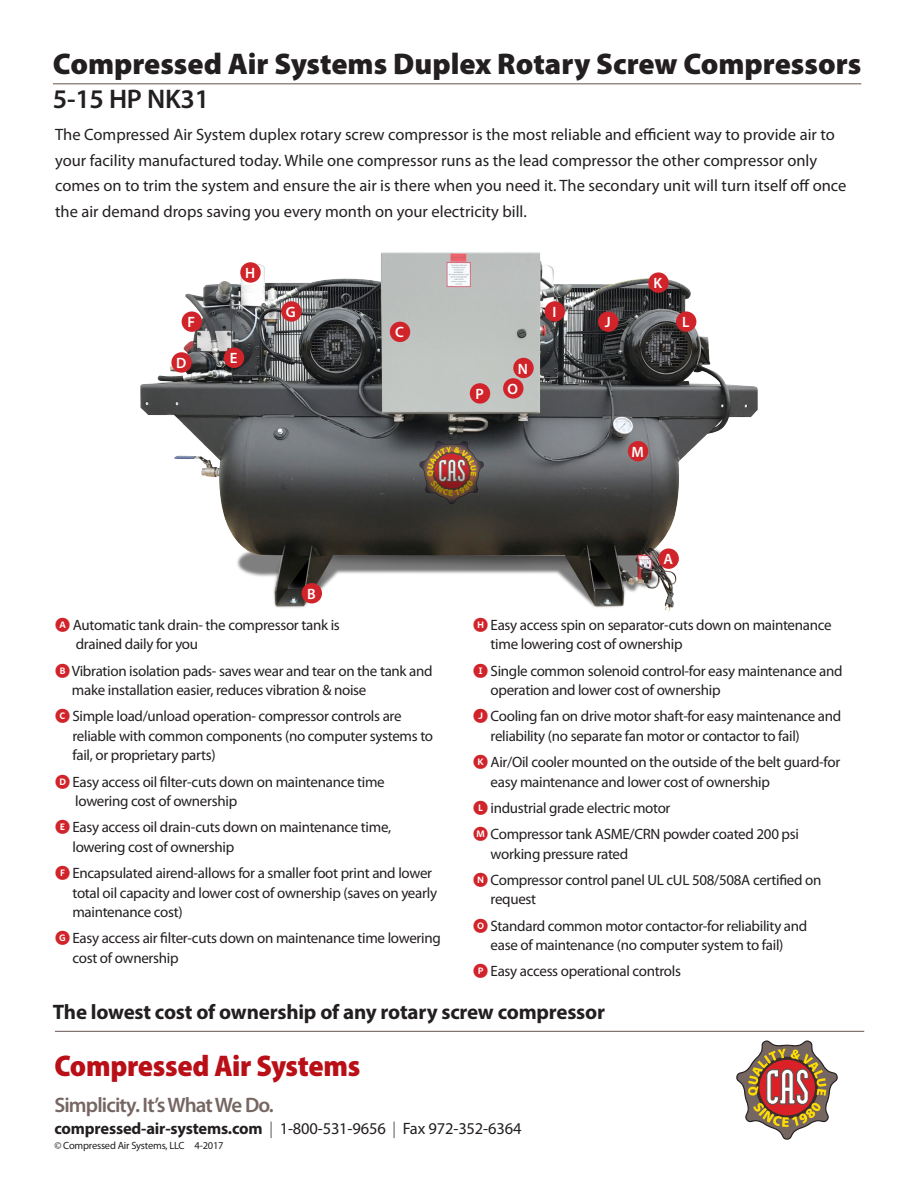
<style>
.page{position:relative;width:918px;height:1188px;background:#fff}
.page>*{position:absolute;margin:0;border:0;box-sizing:border-box;transform-origin:0 0}
.product_name{font:900 30px "Myriad Pro";color:#231f20}
.Table_bold{font:900 semi-condensed 30px "Myriad Pro";letter-spacing:-.01em;color:#b90f17}
.heading{font:600 27px "Myriad Pro";letter-spacing:-.01em;color:#231f20}
.t1{font:700 21px "Myriad Pro";letter-spacing:-.01em;color:#231f20}
.tag_line{font:600 21px "Myriad Pro";letter-spacing:-.04em;color:#766662}
.intro_text{font:16.5px/25.5px "Myriad Pro";color:#231f20}
.Table_bold-2{font:16.5px "Myriad Pro";letter-spacing:-.01em;color:#231f20}
.Bullet_List{font:15px/19.5px "Myriad Pro";letter-spacing:-.02em;color:#231f20}
.t2{font:600 15px "Myriad Pro";color:#fff}
.Table_Text{font:10.5px "Myriad Pro";letter-spacing:-.02em;color:#231f20}
.s1{font-family:"Whitney Index Black Round Bd";color:#d1232a}
.s2{font-weight:700}
.s3{font-weight:300}
</style>
<div class="page">
<hr style="left:55px;top:1031px;width:809px;height:1px;background:#766662">
<svg style="left:736px;top:1040px;width:102px;height:100px"></svg>
<hr style="left:53px;top:83px;width:808px;height:1px;background:#766662">
<img style="left:140px;top:252px;width:618px;height:359px">
<div style="left:658px;top:548px;width:21px;height:21px;background:#d1232a;border-radius:50%"></div>
<div style="left:302px;top:583px;width:20px;height:20px;background:#d1232a;border-radius:50%"></div>
<div style="left:390px;top:322px;width:20px;height:20px;background:#d1232a;border-radius:50%"></div>
<div style="left:171px;top:352px;width:21px;height:21px;background:#d1232a;border-radius:50%"></div>
<div style="left:224px;top:348px;width:20px;height:20px;background:#d1232a;border-radius:50%"></div>
<div style="left:182px;top:311px;width:20px;height:21px;background:#d1232a;border-radius:50%"></div>
<div style="left:281px;top:301px;width:21px;height:21px;background:#d1232a;border-radius:50%"></div>
<div style="left:240px;top:262px;width:21px;height:21px;background:#d1232a;border-radius:50%"></div>
<div style="left:545px;top:301px;width:20px;height:21px;background:#d1232a;border-radius:50%"></div>
<div style="left:598px;top:311px;width:20px;height:21px;background:#d1232a;border-radius:50%"></div>
<div style="left:648px;top:272px;width:21px;height:21px;background:#d1232a;border-radius:50%"></div>
<div style="left:676px;top:311px;width:20px;height:21px;background:#d1232a;border-radius:50%"></div>
<div style="left:628px;top:441px;width:20px;height:20px;background:#d1232a;border-radius:50%"></div>
<div style="left:513px;top:358px;width:21px;height:20px;background:#d1232a;border-radius:50%"></div>
<div style="left:503px;top:378px;width:21px;height:21px;background:#d1232a;border-radius:50%"></div>
<div style="left:470px;top:383px;width:20px;height:21px;background:#d1232a;border-radius:50%"></div>
<p class="product_name" style="left:53px;top:46px;width:810px">Compressed Air Systems Duplex Rotary Screw Compressors</p>
<p class="heading" style="left:53px;top:82px;width:158px">5-15 HP NK31</p>
<p class="intro_text" style="left:55px;top:122px;width:793px">The Compressed Air System duplex rotary screw compressor is the most reliable and efficient way to provide air to your facility manufactured today. While one compressor runs as the lead compressor the other compressor only comes on to trim the system and ensure the air is there when you need it. The secondary unit will turn itself off once the air demand drops saving you every month on your electricity bill.</p>
<p class="t2" style="left:245px;top:264px;width:12px">H</p>
<p class="t2" style="left:188px;top:313px;width:9px">F</p>
<p class="t2" style="left:176px;top:354px;width:12px">D</p>
<p class="t2" style="left:230px;top:349px;width:9px">E</p>
<p class="t2" style="left:286px;top:303px;width:11px">G</p>
<p class="t2" style="left:307px;top:584px;width:10px">B</p>
<p class="t2" style="left:395px;top:323px;width:10px">C</p>
<p class="t2" style="left:518px;top:359px;width:12px">N</p>
<p class="t2" style="left:475px;top:384px;width:10px">P</p>
<p class="t2" style="left:508px;top:379px;width:12px">O</p>
<p class="t2" style="left:552px;top:303px;width:5px">I</p>
<p class="t2" style="left:605px;top:313px;width:7px">J</p>
<p class="t2" style="left:654px;top:274px;width:10px">K</p>
<p class="t2" style="left:682px;top:313px;width:9px">L</p>
<p class="t2" style="left:631px;top:442px;width:14px">M</p>
<p class="t2" style="left:663px;top:550px;width:11px">A</p>
<p class="Bullet_List" style="left:491px;top:615px;width:343px;text-indent:-17px"><span class="s1">H</span> Easy access spin on separator-cuts down on maintenance time lowering cost of ownership</p>
<p class="Bullet_List" style="left:491px;top:660px;width:354px;text-indent:-17px"><span class="s1">I</span> Single common solenoid control-for easy maintenance and operation and lower cost of ownership</p>
<p class="Bullet_List" style="left:491px;top:706px;width:352px;text-indent:-17px"><span class="s1">J</span> Cooling fan on drive motor shaft-for easy maintenance and reliability (no separate fan motor or contactor to fail)</p>
<p class="Bullet_List" style="left:491px;top:752px;width:351px;text-indent:-17px"><span class="s1">K</span> Air/Oil cooler mounted on the outside of the belt guard-for easy maintenance and lower cost of ownership</p>
<p class="Bullet_List" style="left:473px;top:798px;width:199px"><span class="s1">L</span> industrial grade electric motor</p>
<p class="Bullet_List" style="left:491px;top:824px;width:310px;text-indent:-17px"><span class="s1">M</span> Compressor tank ASME/CRN powder coated 200 psi working pressure rated</p>
<p class="Bullet_List" style="left:491px;top:870px;width:332px;text-indent:-17px"><span class="s1">N</span> Compressor control panel UL cUL 508/508A certified on request</p>
<p class="Bullet_List" style="left:473px;top:915px;width:336px;text-align:center"><span class="s1">O</span> Standard common motor contactor-for reliability and ease of maintenance (no computer system to fail)</p>
<p class="Bullet_List" style="left:473px;top:961px;width:209px"><span class="s1">P</span> Easy access operational controls</p>
<p class="t1" style="left:53px;top:998px;width:554px">The lowest cost of ownership of any rotary screw compressor</p>
<p class="Bullet_List" style="left:76px;top:615px;width:266px;text-indent:-21px"><span class="s1">A</span> Automatic tank drain- the compressor tank is drained daily for you</p>
<p class="Bullet_List" style="left:72px;top:660px;width:362px;text-indent:-17px"><span class="s1">B</span>Vibration isolation pads- saves wear and tear on the tank and make installation easier, reduces vibration &amp; noise</p>
<p class="Bullet_List" style="left:72px;top:706px;width:362px;text-indent:-17px"><span class="s1">C</span> Simple load/unload operation- compressor controls are reliable with common components (no computer systems to fail, or proprietary parts)</p>
<p class="Bullet_List" style="left:75px;top:771px;width:311px;text-indent:-20px"><span class="s1">D</span> Easy access oil filter-cuts down on maintenance time lowering cost of ownership</p>
<p class="Bullet_List" style="left:72px;top:817px;width:320px;text-indent:-17px"><span class="s1">E</span> Easy access oil drain-cuts down on maintenance time, lowering cost of ownership</p>
<p class="Bullet_List" style="left:72px;top:863px;width:366px;text-indent:-17px"><span class="s1">F</span> Encapsulated airend-allows for a smaller foot print and lower total oil capacity and lower cost of ownership (saves on yearly maintenance cost)</p>
<p class="Bullet_List" style="left:72px;top:928px;width:370px;text-indent:-17px"><span class="s1">G</span> Easy access air filter-cuts down on maintenance time lowering cost of ownership</p>
<p class="Table_bold" style="left:54px;top:1049px;width:307px">Compressed Air Systems</p>
<p class="tag_line" style="left:54px;top:1092px;width:221px">Simplicity. It’s What We Do.</p>
<p class="Table_bold-2" style="left:54px;top:1118px;width:469px"><span class="s2">compressed-air-systems.com</span> <span class="s3">|</span> 1-800-531-9656 <span class="s3">|</span> Fax 972-352-6364</p>
<p class="Table_Text" style="left:54px;top:1139px;width:171px">© Compressed Air Systems, LLC 4-2017</p>
</div>
